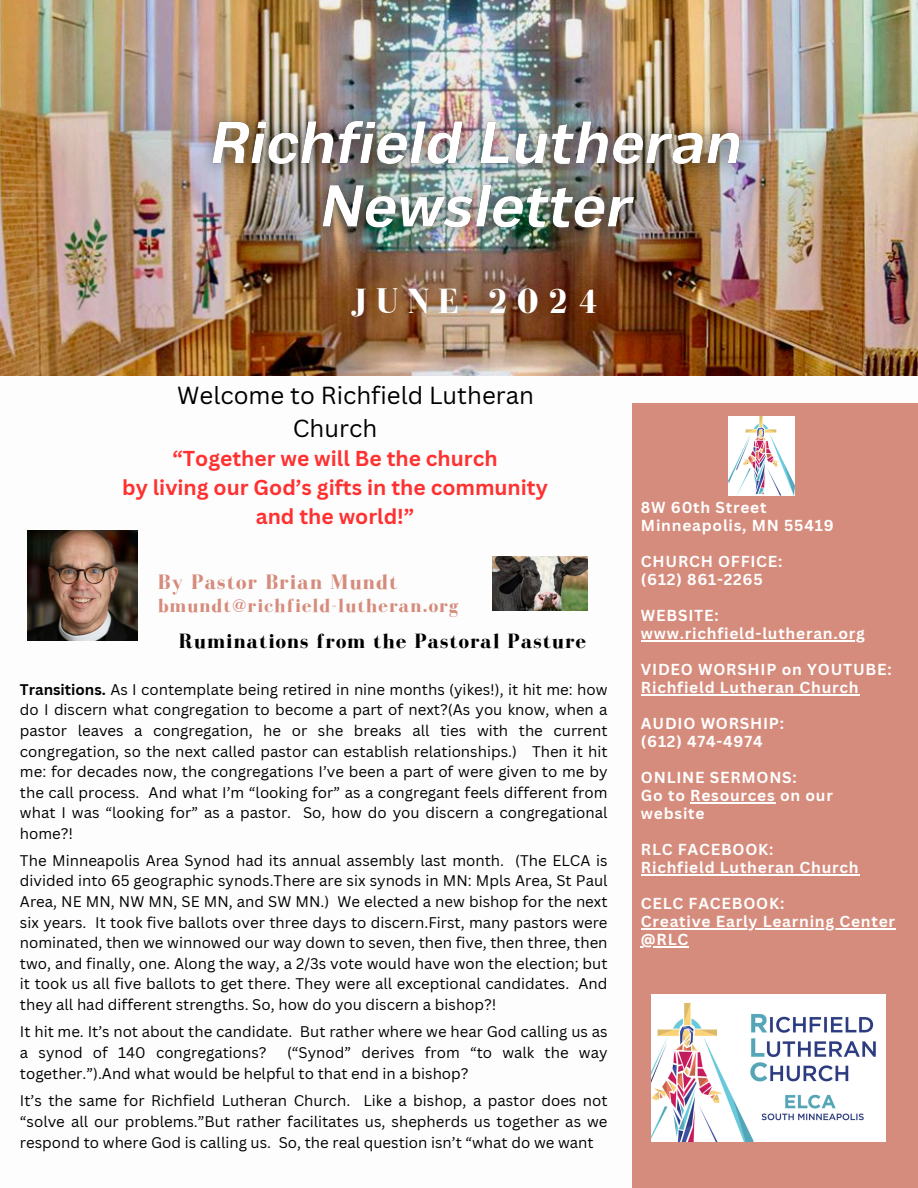
<style>
.page{position:relative;width:918px;height:1188px;background:#fff}
.page>*{position:absolute;margin:0;border:0;box-sizing:border-box;transform-origin:0 0}
.t1{font:700 36px "Bodoni FLF";letter-spacing:.25em;color:#fff}
.t2{font:24px/32.7px "Canva Sans";color:#000}
.t3{font:700 21.45px "Bodoni FLF";letter-spacing:.05em;color:#d58c7c}
.t4{font:700 21.15px "Bodoni FLF";letter-spacing:.05em;color:#000}
.t5{font:700 21px/29.2px "Canva Sans";color:#ff3131;text-align:center}
.t6{font:700 19.65px "Bodoni FLF";letter-spacing:.05em;color:#d58c7c}
.t7{font:700 15.45px/18px "Canva Sans";letter-spacing:.05em;color:#fff}
.t8{font:15px/20.7px "Canva Sans";color:#000;text-align:justify}
.s1{font-weight:700}
</style>
<div class="page">
<div style="left:633px;top:403px;width:285px;height:785px;background:#d58c7c"></div>
<img style="left:0;top:0;width:918px;height:375px">
<img style="left:651px;top:995px;width:234px;height:146px">
<img style="left:27px;top:530px;width:111px;height:111px">
<img style="left:493px;top:556px;width:94px;height:54px">
<img style="left:728px;top:416px;width:67px;height:80px">
<hr style="left:641px;top:640px;width:225px;height:1px;background:#fff">
<hr style="left:641px;top:694px;width:218px;height:1px;background:#fff">
<hr style="left:690px;top:802px;width:86px;height:1px;background:#fff">
<hr style="left:641px;top:874px;width:218px;height:1px;background:#fff">
<hr style="left:641px;top:928px;width:255px;height:1px;background:#fff">
<hr style="left:641px;top:946px;width:48px;height:1px;background:#fff">
<img style="left:185px;top:95px;width:583px;height:160px">
<p class="t1" style="left:351px;top:281px;width:249px">JUNE 2024</p>
<h2 class="t2" style="left:293px;top:378px;width:243px;text-indent:-116px">Welcome to Richfield Lutheran<br>Church</h2>
<h3 class="t5" style="left:122px;top:443px;width:427px">“Together we will Be the church<br>by living our God’s gifts in the community and the world!”</h3>
<h4 class="t3" style="left:158px;top:570px;width:241px">By Pastor Brian Mundt</h4>
<h4 class="t6" style="left:158px;top:595px;width:302px">bmundt@richfield-lutheran.org</h4>
<p class="t4" style="left:179px;top:630px;width:409px">Ruminations from the Pastoral Pasture</p>
<p class="t8" style="left:20px;top:678px;width:589px"><span class="s1">Transitions.</span> As I contemplate being retired in nine months (yikes!), it hit me: how do I discern what congregation to become a part of next?(As you know, when a pastor leaves a congregation, he or she breaks all ties with the current congregation, so the next called pastor can establish relationships.) Then it hit me: for decades now, the congregations I’ve been a part of were given to me by the call process. And what I’m “looking for” as a congregant feels different from what I was “looking for” as a pastor. So, how do you discern a congregational home?!</p>
<p class="t8" style="left:20px;top:849px;width:589px">The Minneapolis Area Synod had its annual assembly last month. (The ELCA is divided into 65 geographic synods.There are six synods in MN: Mpls Area, St Paul Area, NE MN, NW MN, SE MN, and SW MN.) We elected a new bishop for the next six years. It took five ballots over three days to discern.First, many pastors were nominated, then we winnowed our way down to seven, then five, then three, then two, and finally, one. Along the way, a 2/3s vote would have won the election; but it took us all five ballots to get there. They were all exceptional candidates. And they all had different strengths. So, how do you discern a bishop?!</p>
<p class="t8" style="left:20px;top:1020px;width:589px">It hit me. It’s not about the candidate. But rather where we hear God calling us as a synod of 140 congregations?</p>
<p class="t8" style="left:20px;top:1041px;width:589px;text-indent:267px">(“Synod” derives from “to walk the way together.”).And what would be helpful to that end in a bishop?</p>
<p class="t8" style="left:20px;top:1089px;width:589px">It’s the same for Richfield Lutheran Church. Like a bishop, a pastor does not “solve all our problems.”But rather facilitates us, shepherds us together as we respond to where God is calling us. So, the real question isn’t “what do we want</p>
<p class="t7" style="left:641px;top:498px;width:194px">8W 60th Street<br>Minneapolis, MN 55419</p>
<p class="t7" style="left:641px;top:552px;width:143px">CHURCH OFFICE: (612) 861-2265</p>
<h6 class="t7" style="left:641px;top:606px;width:79px">WEBSITE:</h6>
<h5 class="t7" style="left:641px;top:624px;width:226px">www.richfield-lutheran.org</h5>
<h5 class="t7" style="left:641px;top:660px;width:252px">VIDEO WORSHIP on YOUTUBE:</h5>
<h6 class="t7" style="left:641px;top:678px;width:219px">Richfield Lutheran Church</h6>
<h6 class="t7" style="left:641px;top:714px;width:145px">AUDIO WORSHIP:</h6>
<h6 class="t7" style="left:641px;top:732px;width:123px">(612) 474-4974</h6>
<h6 class="t7" style="left:641px;top:768px;width:157px">ONLINE SERMONS:</h6>
<h5 class="t7" style="left:641px;top:786px;width:193px">Go to Resources on our website</h5>
<h5 class="t7" style="left:641px;top:840px;width:134px">RLC FACEBOOK:</h5>
<h6 class="t7" style="left:641px;top:858px;width:219px">Richfield Lutheran Church</h6>
<h6 class="t7" style="left:641px;top:894px;width:145px">CELC FACEBOOK:</h6>
<h6 class="t7" style="left:641px;top:912px;width:256px">Creative Early Learning Center</h6>
<h6 class="t7" style="left:641px;top:930px;width:49px">@RLC</h6>
</div>
